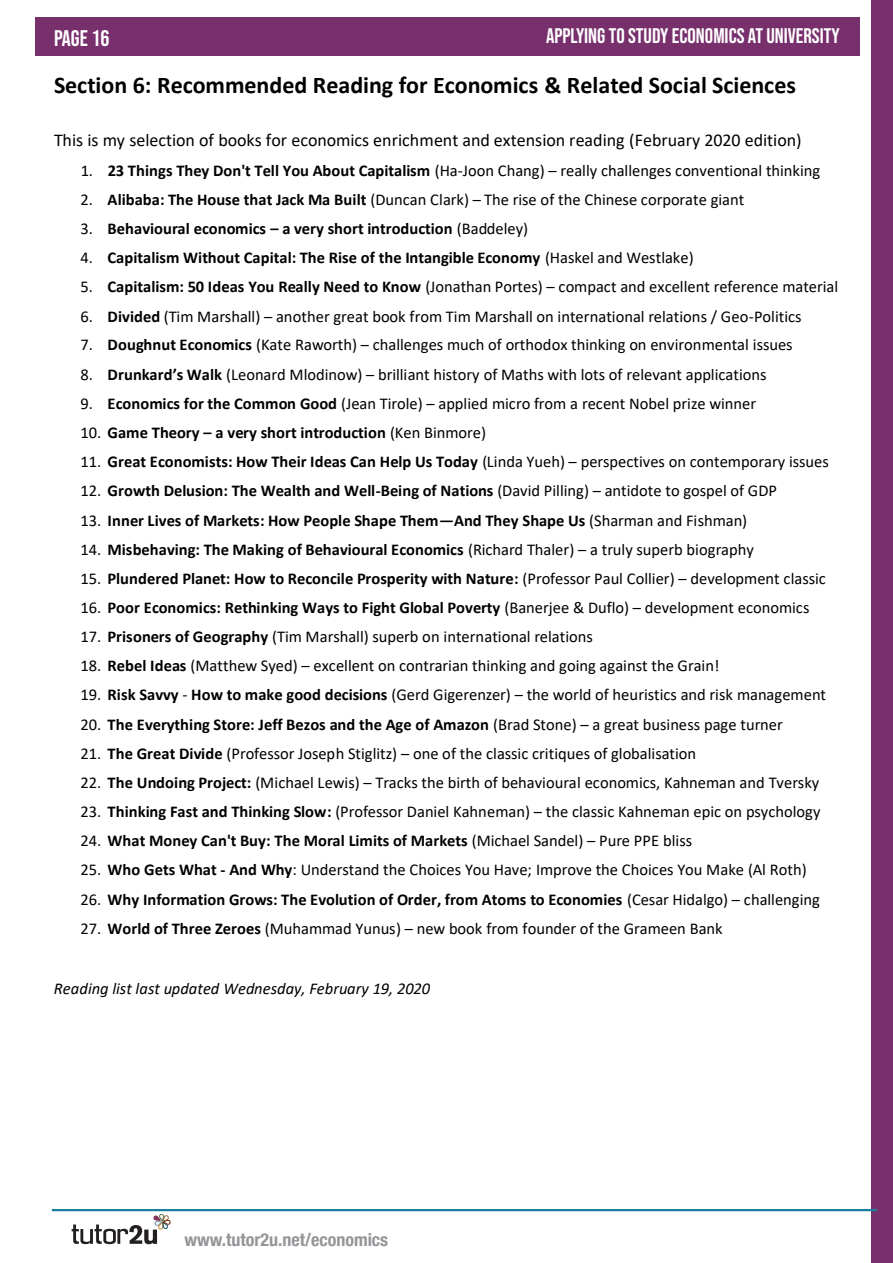
<style>
.page{position:relative;width:893px;height:1263px;background:#fff}
.page>*{position:absolute;margin:0;border:0;box-sizing:border-box;transform-origin:0 0}
.t1{font:700 24px "Calibri";letter-spacing:-.005em;color:#000}
.t2{font:22.5px "Bebas Neue";color:#fff}
.t3{font:21px "Bebas Neue";color:#fff}
.t4{font:18px "Calibri";color:#000}
.t5{font:700 condensed 18px "Helvetica Neue";color:#939598}
.t6{font:16.5px "Calibri";color:#000}
.t7{font:700 16.5px "Calibri";letter-spacing:.005em;color:#000}
.t8{font:italic 16.5px "Calibri";color:#000}
.s1{font-weight:700}
.s2{font-weight:400}
</style>
<div class="page">
<div style="left:872px;top:0;width:21px;height:1263px;background:#78306d"></div>
<div style="left:35px;top:18px;width:825px;height:38px;background:#78306d"></div>
<hr style="left:52px;top:1209px;width:825px;height:2px;background:#177f9f">
<svg style="left:72px;top:1214px;width:98px;height:30px"></svg>
<h2 class="t2" style="left:54px;top:28px;width:57px">Page 16</h2>
<p class="t3" style="left:546px;top:24px;width:295px">APPLYING TO STUDY ECONOMICS AT UNIVERSITY</p>
<p class="t1" style="left:54px;top:68px;width:743px">Section 6: Recommended Reading for Economics &amp; Related Social Sciences</p>
<p class="t4" style="left:54px;top:127px;width:749px">This is my selection of books for economics enrichment and extension reading (February 2020 edition)</p>
<p class="t6" style="left:81px;top:159px;width:741px">1. <span class="s1">23 Things They Don't Tell You About Capitalism</span> (Ha-Joon Chang) – really challenges conventional thinking</p>
<p class="t6" style="left:81px;top:188px;width:665px">2. <span class="s1">Alibaba: The House that Jack Ma Built</span> (Duncan Clark) – The rise of the Chinese corporate giant</p>
<p class="t7" style="left:81px;top:217px;width:449px"><span class="s2">3.</span> Behavioural economics – a very short introduction <span class="s2">(Baddeley)</span></p>
<p class="t7" style="left:81px;top:246px;width:615px"><span class="s2">4.</span> Capitalism Without Capital: The Rise of the Intangible Economy <span class="s2">(Haskel and Westlake)</span></p>
<p class="t6" style="left:81px;top:275px;width:759px">5. <span class="s1">Capitalism: 50 Ideas You Really Need to Know</span> (Jonathan Portes) – compact and excellent reference material</p>
<p class="t6" style="left:81px;top:305px;width:723px">6. <span class="s1">Divided</span> (Tim Marshall) – another great book from Tim Marshall on international relations / Geo-Politics</p>
<p class="t6" style="left:81px;top:333px;width:714px">7. <span class="s1">Doughnut Economics</span> (Kate Raworth) – challenges much of orthodox thinking on environmental issues</p>
<p class="t6" style="left:81px;top:363px;width:687px">8. <span class="s1">Drunkard’s Walk</span> (Leonard Mlodinow) – brilliant history of Maths with lots of relevant applications</p>
<p class="t6" style="left:81px;top:392px;width:677px">9. <span class="s1">Economics for the Common Good</span> (Jean Tirole) – applied micro from a recent Nobel prize winner</p>
<p class="t7" style="left:81px;top:421px;width:407px"><span class="s2">10.</span> Game Theory – a very short introduction <span class="s2">(Ken Binmore)</span></p>
<p class="t6" style="left:81px;top:450px;width:750px">11. <span class="s1">Great Economists: How Their Ideas Can Help Us Today</span> (Linda Yueh) – perspectives on contemporary issues</p>
<p class="t7" style="left:81px;top:479px;width:698px"><span class="s2">12.</span> Growth Delusion: The Wealth and Well-Being of Nations <span class="s2">(David Pilling) – antidote to gospel of GDP</span></p>
<p class="t7" style="left:81px;top:508px;width:668px"><span class="s2">13.</span> Inner Lives of Markets: How People Shape Them—And They Shape Us <span class="s2">(Sharman and Fishman)</span></p>
<p class="t7" style="left:81px;top:537px;width:675px"><span class="s2">14.</span> Misbehaving: The Making of Behavioural Economics <span class="s2">(Richard Thaler) – a truly superb biography</span></p>
<p class="t7" style="left:81px;top:567px;width:747px"><span class="s2">15.</span> Plundered Planet: How to Reconcile Prosperity with Nature: <span class="s2">(Professor Paul Collier) – development classic</span></p>
<p class="t7" style="left:81px;top:596px;width:730px"><span class="s2">16.</span> Poor Economics: Rethinking Ways to Fight Global Poverty <span class="s2">(Banerjee &amp; Duflo) – development economics</span></p>
<p class="t6" style="left:81px;top:625px;width:514px">17. <span class="s1">Prisoners of Geography</span> (Tim Marshall) superb on international relations</p>
<p class="t6" style="left:81px;top:654px;width:640px">18. <span class="s1">Rebel Ideas</span> (Matthew Syed) – excellent on contrarian thinking and going against the Grain!</p>
<p class="t6" style="left:81px;top:683px;width:747px">19. <span class="s1">Risk Savvy</span> - <span class="s1">How to make good decisions</span> (Gerd Gigerenzer) – the world of heuristics and risk management</p>
<p class="t7" style="left:81px;top:713px;width:704px"><span class="s2">20.</span> The Everything Store: Jeff Bezos and the Age of Amazon <span class="s2">(Brad Stone) – a great business page turner</span></p>
<p class="t6" style="left:81px;top:742px;width:617px">21. <span class="s1">The Great Divide</span> (Professor Joseph Stiglitz) – one of the classic critiques of globalisation</p>
<p class="t6" style="left:81px;top:771px;width:740px">22. <span class="s1">The Undoing Project:</span> (Michael Lewis) – Tracks the birth of behavioural economics, Kahneman and Tversky</p>
<p class="t6" style="left:81px;top:800px;width:741px">23. <span class="s1">Thinking Fast and Thinking Slow:</span> (Professor Daniel Kahneman) – the classic Kahneman epic on psychology</p>
<p class="t7" style="left:81px;top:829px;width:613px"><span class="s2">24.</span> What Money Can't Buy: The Moral Limits of Markets <span class="s2">(Michael Sandel) – Pure PPE bliss</span></p>
<p class="t6" style="left:81px;top:858px;width:728px">25. <span class="s1">Who Gets What - And Why</span>: Understand the Choices You Have; Improve the Choices You Make (Al Roth)</p>
<p class="t7" style="left:81px;top:887px;width:741px"><span class="s2">26.</span> Why Information Grows: The Evolution of Order, from Atoms to Economies <span class="s2">(Cesar Hidalgo) – challenging</span></p>
<p class="t6" style="left:81px;top:917px;width:644px">27. <span class="s1">World of Three Zeroes</span> (Muhammad Yunus) – new book from founder of the Grameen Bank</p>
<p class="t8" style="left:54px;top:977px;width:378px">Reading list last updated Wednesday, February 19, 2020</p>
<p class="t5" style="left:184px;top:1225px;width:205px">www.tutor2u.net/economics</p>
</div>
